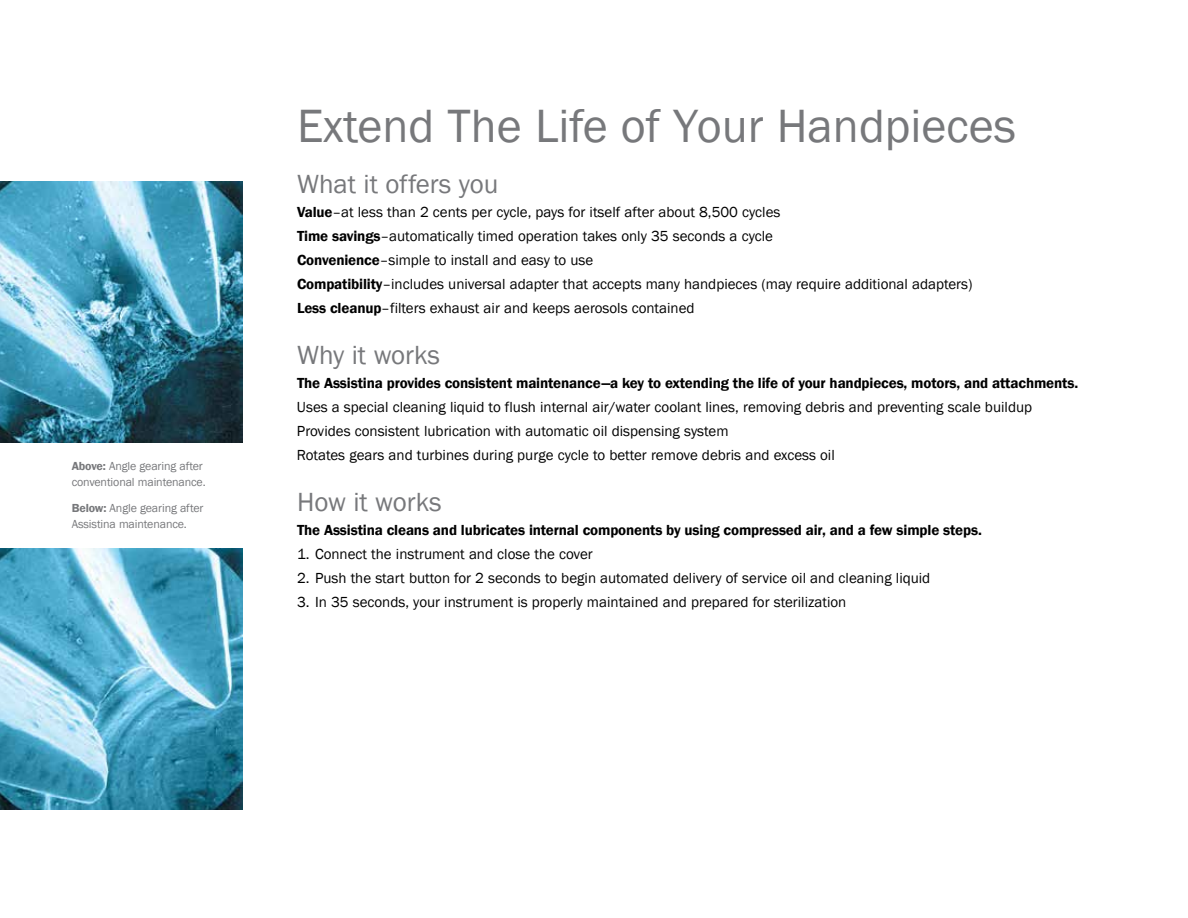
<style>
.page{position:relative;width:1188px;height:918px;background:#fff}
.page>*{position:absolute;margin:0;border:0;box-sizing:border-box;transform-origin:0 0}
.t1{font:48px "Franklin Gothic";color:#77787b}
.t2{font:27px "Franklin Gothic";color:#77787b}
.t3{font:15px/24px "Franklin Gothic";color:#000}
.t4{font:600 15px "Franklin Gothic";letter-spacing:-.01em;color:#000}
.t5{font:12px/16.5px "Franklin Gothic";letter-spacing:-.01em;color:#77787b}
.s1{font-weight:600}
</style>
<div class="page">
<img style="left:0;top:548px;width:242px;height:261px">
<img style="left:0;top:182px;width:242px;height:261px">
<p class="t5" style="left:72px;top:458px;width:136px"><span class="s1">Above:</span> Angle gearing after conventional maintenance.</p>
<p class="t5" style="left:72px;top:500px;width:133px"><span class="s1">Below:</span> Angle gearing after<br>Assistina maintenance.</p>
<h1 class="t1" style="left:297px;top:96px;width:721px">Extend The Life of Your Handpieces</h1>
<h2 class="t2" style="left:297px;top:167px;width:203px">What it offers you</h2>
<p class="t3" style="left:297px;top:200px;width:677px"><span class="s1">Value</span>–at less than 2 cents per cycle, pays for itself after about 8,500 cycles<br><span class="s1">Time savings</span>–automatically timed operation takes only 35 seconds a cycle<br><span class="s1">Convenience</span>–simple to install and easy to use<br><span class="s1">Compatibility</span>–includes universal adapter that accepts many handpieces (may require additional adapters)<br><span class="s1">Less cleanup</span>–filters exhaust air and keeps aerosols contained</p>
<h2 class="t2" style="left:297px;top:338px;width:145px">Why it works</h2>
<p class="t4" style="left:297px;top:374px;width:783px">The Assistina provides consistent maintenance—a key to extending the life of your handpieces, motors, and attachments.</p>
<p class="t3" style="left:297px;top:395px;width:737px">Uses a special cleaning liquid to flush internal air/water coolant lines, removing debris and preventing scale buildup<br>Provides consistent lubrication with automatic oil dispensing system<br>Rotates gears and turbines during purge cycle to better remove debris and excess oil</p>
<h2 class="t2" style="left:297px;top:485px;width:146px">How it works</h2>
<p class="t4" style="left:297px;top:521px;width:686px">The Assistina cleans and lubricates internal components by using compressed air, and a few simple steps.</p>
<p class="t3" style="left:297px;top:542px;width:297px">1. Connect the instrument and close the cover</p>
<p class="t3" style="left:297px;top:566px;width:635px">2. Push the start button for 2 seconds to begin automated delivery of service oil and cleaning liquid</p>
<p class="t3" style="left:297px;top:590px;width:551px">3. In 35 seconds, your instrument is properly maintained and prepared for sterilization</p>
</div>
